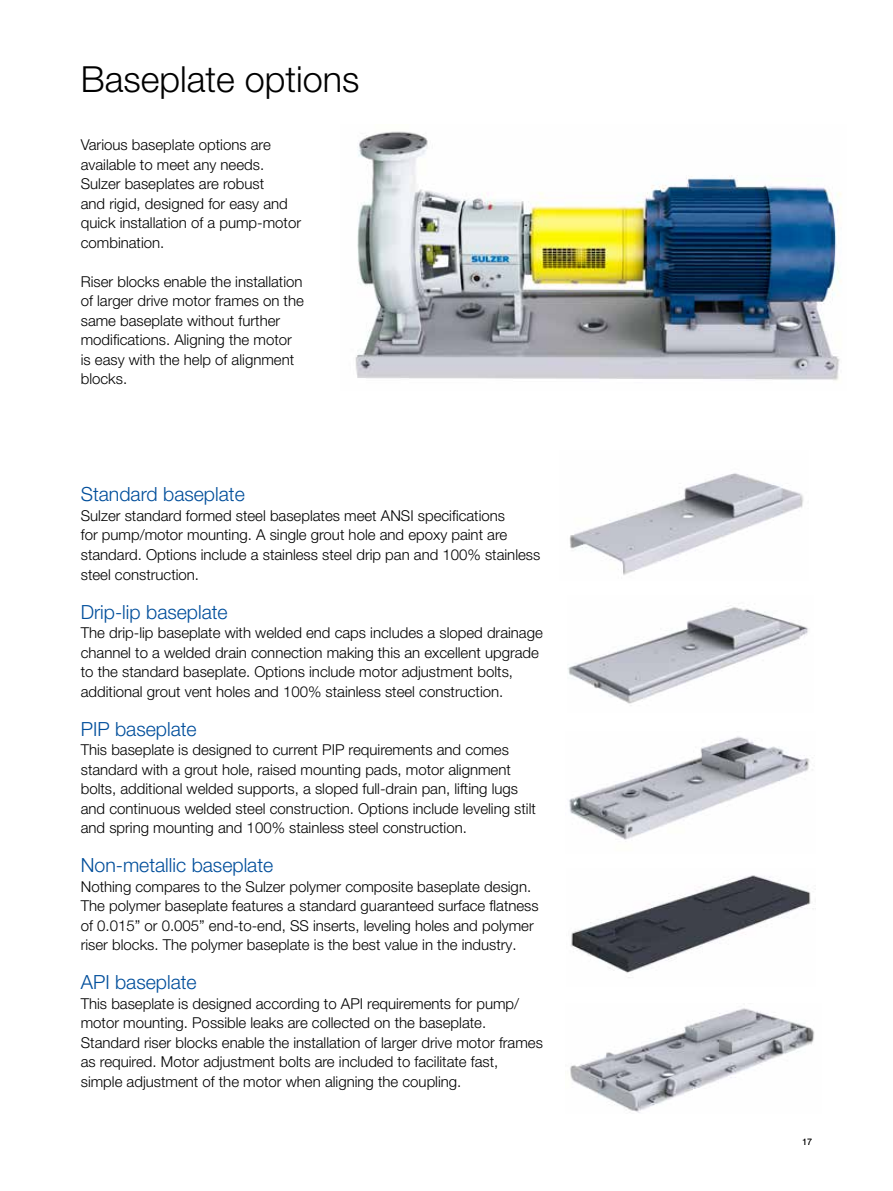
<style>
.page{position:relative;width:893px;height:1191px;background:#fff}
.page>*{position:absolute;margin:0;border:0;box-sizing:border-box;transform-origin:0 0}
.t1{font:300 36px "Helvetica Neue LT Pro";color:#000}
.t2{font:300 19.5px "Helvetica Neue LT Pro";color:#004e9b}
.t3{font:300 15px/19.5px "Helvetica Neue LT Pro";color:#000}
.t4{font:300 9px "Helvetica Neue LT Pro";color:#000}
</style>
<div class="page">
<img style="left:569px;top:473px;width:235px;height:102px">
<img style="left:570px;top:875px;width:246px;height:103px">
<img style="left:567px;top:605px;width:241px;height:101px">
<img style="left:569px;top:736px;width:244px;height:104px">
<img style="left:570px;top:1008px;width:245px;height:105px">
<img style="left:355px;top:131px;width:486px;height:250px">
<h1 class="t1" style="left:81px;top:57px;width:280px">Baseplate options</h1>
<p class="t3" style="left:81px;top:135px;width:222px">Various baseplate options are available to meet any needs.<br>Sulzer baseplates are robust<br>and rigid, designed for easy and quick installation of a pump-motor combination.</p>
<p class="t3" style="left:81px;top:271px;width:225px">Riser blocks enable the installation of larger drive motor frames on the same baseplate without further modifications. Aligning the motor is easy with the help of alignment blocks.</p>
<h2 class="t2" style="left:81px;top:482px;width:165px">Standard baseplate</h2>
<p class="t3" style="left:81px;top:505px;width:461px">Sulzer standard formed steel baseplates meet ANSI specifications<br>for pump/motor mounting. A single grout hole and epoxy paint are standard. Options include a stainless steel drip pan and 100% stainless steel construction.</p>
<h2 class="t2" style="left:81px;top:599px;width:148px">Drip-lip baseplate</h2>
<p class="t3" style="left:81px;top:622px;width:464px">The drip-lip baseplate with welded end caps includes a sloped drainage channel to a welded drain connection making this an excellent upgrade to the standard baseplate. Options include motor adjustment bolts, additional grout vent holes and 100% stainless steel construction.</p>
<h2 class="t2" style="left:81px;top:716px;width:117px">PIP baseplate</h2>
<p class="t3" style="left:81px;top:739px;width:457px">This baseplate is designed to current PIP requirements and comes standard with a grout hole, raised mounting pads, motor alignment bolts, additional welded supports, a sloped full-drain pan, lifting lugs and continuous welded steel construction. Options include leveling stilt and spring mounting and 100% stainless steel construction.</p>
<h2 class="t2" style="left:81px;top:853px;width:194px">Non-metallic baseplate</h2>
<p class="t3" style="left:81px;top:876px;width:459px">Nothing compares to the Sulzer polymer composite baseplate design.<br>The polymer baseplate features a standard guaranteed surface flatness of 0.015” or 0.005” end-to-end, SS inserts, leveling holes and polymer riser blocks. The polymer baseplate is the best value in the industry.</p>
<h2 class="t2" style="left:81px;top:970px;width:117px">API baseplate</h2>
<p class="t3" style="left:81px;top:993px;width:464px">This baseplate is designed according to API requirements for pump/ motor mounting. Possible leaks are collected on the baseplate.<br>Standard riser blocks enable the installation of larger drive motor frames as required. Motor adjustment bolts are included to facilitate fast, simple adjustment of the motor when aligning the coupling.</p>
<p class="t4" style="left:802px;top:1136px;width:12px">17</p>
</div>
